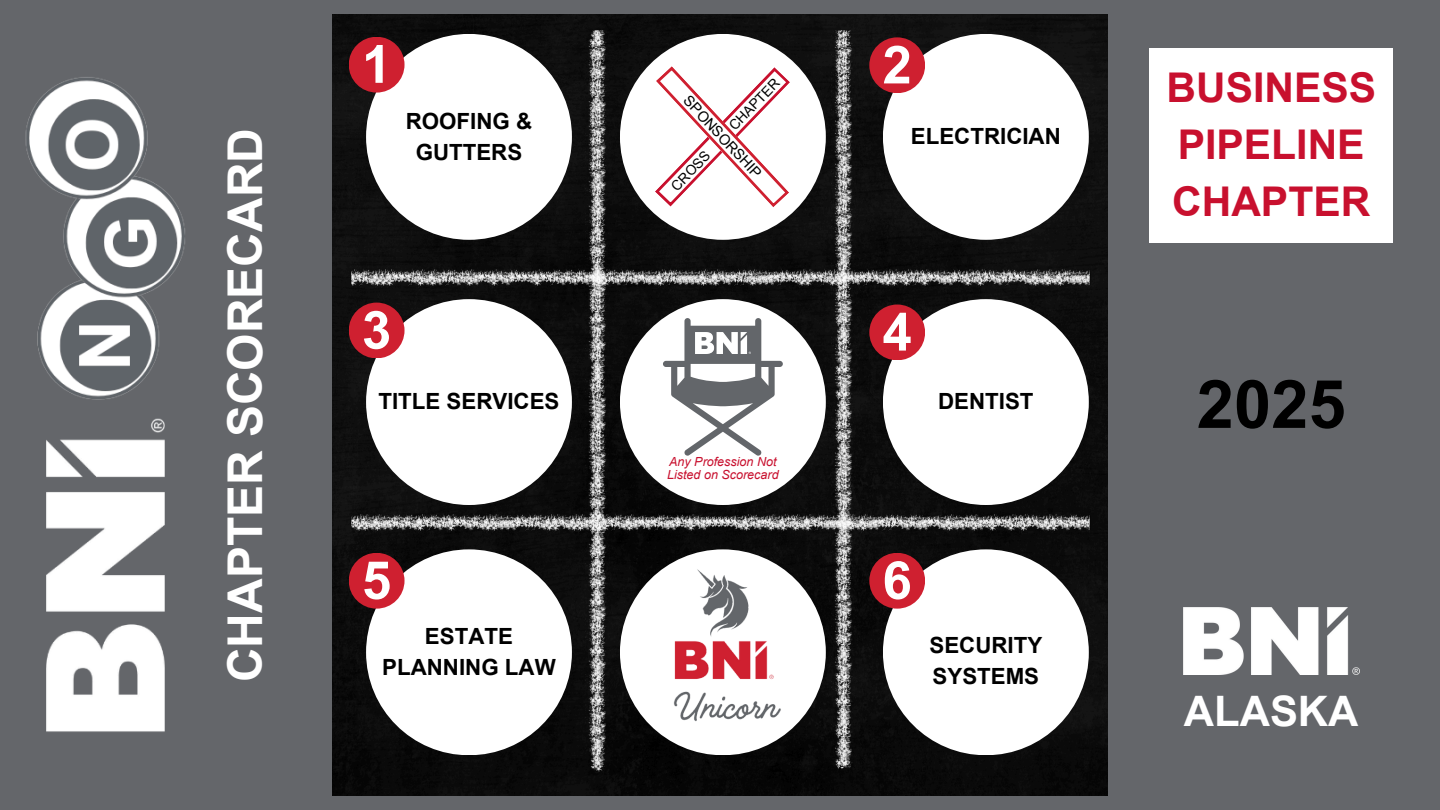
<style>
.page{position:relative;width:1440px;height:810px;background:#64666a}
.page>*{position:absolute;margin:0;border:0;box-sizing:border-box;transform-origin:0 0}
.t1{font:700 67px "Arial";color:#000}
.t2{font:700 52.6px "Arial";color:#fff}
.t3{font:700 48px "Arial";color:#fff}
.t4{font:700 42px "Arial";color:#fff}
.t5{font:700 41px/57px "Arial";color:#c8102e}
.t6{font:700 22.3px/30.8px "Arial";color:#000;text-align:center}
.t7{font:14.5px "Arial";color:#000}
.t8{font:13.8px "Arial";color:#000}
.t9{font:italic 12.5px/13px "Arial";color:#c8102e}
</style>
<div class="page">
<img style="left:25px;top:77px;width:160px;height:655px">
<img style="left:332px;top:14px;width:776px;height:782px">
<div style="left:620px;top:299px;width:206px;height:206px;background:#fff;border-radius:50%"></div>
<div style="left:883px;top:34px;width:206px;height:206px;background:#fff;border-radius:50%"></div>
<div style="left:620px;top:34px;width:206px;height:206px;background:#fff;border-radius:50%"></div>
<div style="left:366px;top:34px;width:206px;height:206px;background:#fff;border-radius:50%"></div>
<div style="left:366px;top:299px;width:206px;height:206px;background:#fff;border-radius:50%"></div>
<div style="left:883px;top:299px;width:206px;height:206px;background:#fff;border-radius:50%"></div>
<div style="left:366px;top:549px;width:206px;height:206px;background:#fff;border-radius:50%"></div>
<div style="left:883px;top:549px;width:206px;height:206px;background:#fff;border-radius:50%"></div>
<div style="left:349px;top:37px;width:56px;height:56px;background:#cf2030;border-radius:50%"></div>
<div style="left:349px;top:303px;width:56px;height:55px;background:#cf2030;border-radius:50%"></div>
<div style="left:349px;top:553px;width:56px;height:56px;background:#cf2030;border-radius:50%"></div>
<div style="left:869px;top:305px;width:56px;height:55px;background:#cf2030;border-radius:50%"></div>
<div style="left:869px;top:553px;width:56px;height:56px;background:#cf2030;border-radius:50%"></div>
<div style="left:869px;top:37px;width:56px;height:56px;background:#cf2030;border-radius:50%"></div>
<svg style="left:655px;top:66px;width:135px;height:141px"></svg>
<svg style="left:663px;top:318px;width:120px;height:138px"></svg>
<img style="left:696px;top:332px;width:54px;height:21px">
<div style="left:1150px;top:48px;width:243px;height:194px;background:#fff"></div>
<img style="left:1184px;top:608px;width:175px;height:67px">
<img style="left:620px;top:548px;width:207px;height:207px">
<p class="t3" style="left:219px;top:682px;width:556px;rotate:-90deg">CHAPTER SCORECARD</p>
<h2 class="t2" style="left:362px;top:35px;width:31px">1</h2>
<p class="t6" style="left:406px;top:106px;width:128px">ROOFING &amp;<br>GUTTERS</p>
<p class="t2" style="left:362px;top:301px;width:31px">3</p>
<h4 class="t6" style="left:378px;top:386px;width:182px">TITLE SERVICES</h4>
<p class="t2" style="left:362px;top:551px;width:31px">5</p>
<p class="t6" style="left:425px;top:621px;width:90px">ESTATE</p>
<p class="t6" style="left:382px;top:652px;width:175px">PLANNING LAW</p>
<p class="t8" style="left:726px;top:123px;width:67px;rotate:-46deg">CHAPTER</p>
<h4 class="t7" style="left:692px;top:92px;width:108px;rotate:47deg">SPONSORSHIP</h4>
<p class="t8" style="left:668px;top:183px;width:41px;rotate:-46deg">CROS</p>
<h4 class="t9" style="left:667px;top:455px;width:113px">Any Profession Not<br>Listed on Scorecard</h4>
<h5 class="t2" style="left:883px;top:36px;width:31px">2</h5>
<p class="t6" style="left:911px;top:121px;width:151px">ELECTRICIAN</p>
<h4 class="t2" style="left:883px;top:303px;width:31px">4</h4>
<p class="t6" style="left:938px;top:386px;width:97px">DENTIST</p>
<h5 class="t2" style="left:883px;top:551px;width:31px">6</h5>
<p class="t6" style="left:929px;top:630px;width:114px;text-align:left">SECURITY<br>SYSTEMS</p>
<h4 class="t5" style="left:1166px;top:59px;width:211px">BUSINESS<br>PIPELINE<br>CHAPTER</h4>
<p class="t1" style="left:1197px;top:367px;width:151px">2025</p>
<p class="t4" style="left:1184px;top:688px;width:176px">ALASKA</p>
</div>
